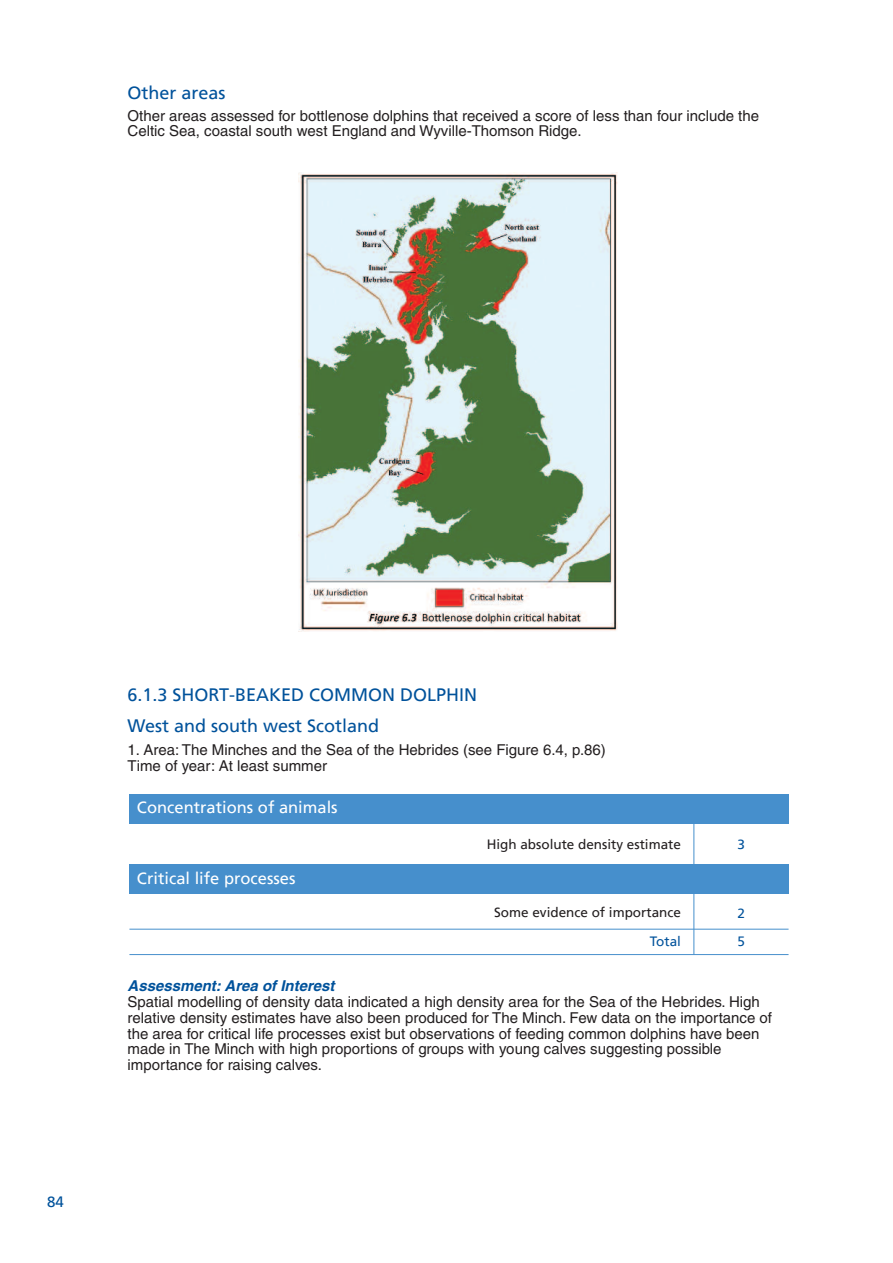
<style>
.page{position:relative;width:893px;height:1263px;background:#fff}
.page>*{position:absolute;margin:0;border:0;box-sizing:border-box;transform-origin:0 0}
.t1{font:18px/30.8px "Frutiger LT";color:#01529b}
.t2{font:16.5px "Frutiger LT";color:#fff}
.t3{font:15px/15.8px "Helvetica";color:#231f20}
.t4{font:italic 700 15px "Helvetica";color:#01529b}
.t5{font:15px "Frutiger LT";color:#01529b}
.t6{font:13.5px "Frutiger LT";color:#231f20}
.t7{font:13.5px/28.5px "Frutiger LT";color:#01529b}
</style>
<div class="page">
<img style="left:298px;top:173px;width:319px;height:458px">
<div style="left:129px;top:794px;width:660px;height:29px;background:#468fcc"></div>
<div style="left:129px;top:864px;width:660px;height:30px;background:#468fcc"></div>
<hr style="left:693px;top:820px;width:1px;height:135px;background:#468fcc">
<hr style="left:129px;top:954px;width:659px;height:1px;background:#468fcc">
<hr style="left:129px;top:929px;width:659px;height:1px;background:#468fcc">
<p class="t1" style="left:128px;top:77px;width:100px">Other areas</p>
<p class="t3" style="left:128px;top:110px;width:633px;line-height:15px">Other areas assessed for bottlenose dolphins that received a score of less than four include the<br>Celtic Sea, coastal south west England and Wyville-Thomson Ridge.</p>
<p class="t5" style="left:47px;top:1193px;width:18px">84</p>
<p class="t1" style="left:128px;top:680px;width:351px">6.1.3 SHORT-BEAKED COMMON DOLPHIN<br>West and south west Scotland</p>
<p class="t3" style="left:128px;top:743px;width:480px">1. Area: The Minches and the Sea of the Hebrides (see Figure 6.4, p.86)<br>Time of year: At least summer</p>
<p class="t2" style="left:137px;top:797px;width:202px">Concentrations of animals</p>
<p class="t2" style="left:137px;top:869px;width:160px">Critical life processes</p>
<p class="t6" style="left:487px;top:836px;width:196px">High absolute density estimate</p>
<p class="t6" style="left:494px;top:905px;width:188px">Some evidence of importance</p>
<p class="t7" style="left:650px;top:927px;width:33px">Total</p>
<p class="t7" style="left:737px;top:830px;width:9px">3</p>
<p class="t7" style="left:737px;top:899px;width:9px">2<br>5</p>
<p class="t4" style="left:128px;top:981px;width:208px">Assessment: Area of Interest</p>
<p class="t3" style="left:128px;top:995px;width:646px">Spatial modelling of density data indicated a high density area for the Sea of the Hebrides. High relative density estimates have also been produced for The Minch. Few data on the importance of the area for critical life processes exist but observations of feeding common dolphins have been made in The Minch with high proportions of groups with young calves suggesting possible importance for raising calves.</p>
</div>
